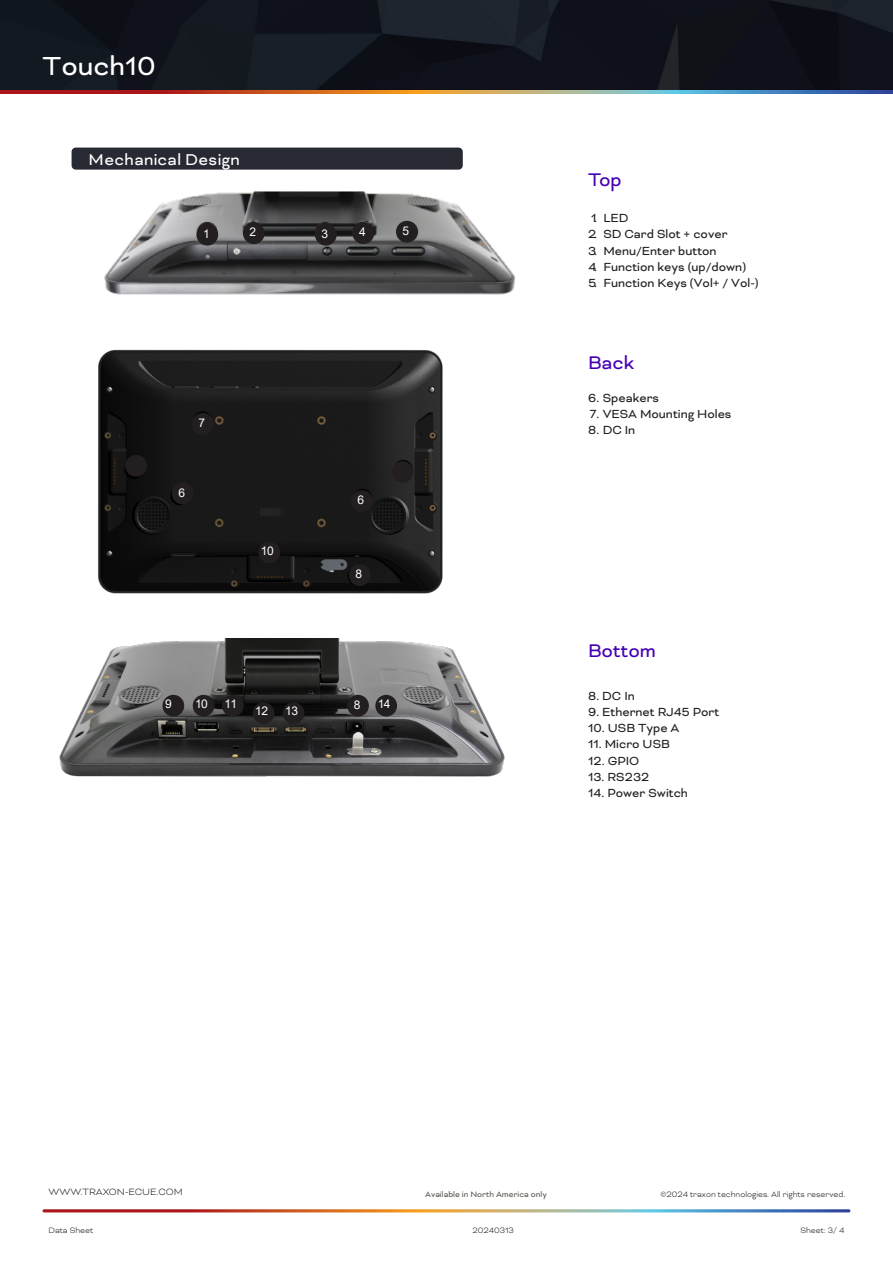
<style>
.page{position:relative;width:893px;height:1263px;background:#fff}
.page>*{position:absolute;margin:0;border:0;box-sizing:border-box;transform-origin:0 0}
.t1{font:30px "Bicyclette";color:#fff}
.t2{font:21px "Bicyclette";color:#4600b4}
.t3{font:18px "Bicyclette";letter-spacing:.025em;color:#fff}
.t4{font:13.5px "Bicyclette";color:#221e1f}
.t5{font:12px "Arial";color:#fff}
.t6{font:12px "Arial";color:#fff}
.t7{font:300 10.5px "Bicyclette";color:#231f20}
.t8{font:300 9px "Bicyclette";color:#231f20}
.t9{font:9px "Bicyclette";color:#5a5a54}
.s1{font-style:inherit}
</style>
<div class="page">
<img style="left:98px;top:349px;width:345px;height:245px">
<img style="left:59px;top:638px;width:446px;height:139px">
<div style="left:347px;top:695px;width:22px;height:21px;background:#231f20;border-radius:50%"></div>
<div style="left:253px;top:702px;width:21px;height:22px;background:#231f20;border-radius:50%"></div>
<div style="left:162px;top:695px;width:22px;height:21px;background:#231f20;border-radius:50%"></div>
<div style="left:193px;top:695px;width:21px;height:21px;background:#231f20;border-radius:50%"></div>
<div style="left:222px;top:695px;width:22px;height:21px;background:#231f20;border-radius:50%"></div>
<div style="left:375px;top:695px;width:22px;height:21px;background:#231f20;border-radius:50%"></div>
<div style="left:258px;top:541px;width:22px;height:22px;background:#231f20;border-radius:50%"></div>
<div style="left:391px;top:461px;width:22px;height:22px;background:#231f20;border-radius:50%"></div>
<div style="left:125px;top:455px;width:22px;height:22px;background:#231f20;border-radius:50%"></div>
<div style="left:192px;top:413px;width:22px;height:22px;background:#231f20;border-radius:50%"></div>
<div style="left:172px;top:483px;width:21px;height:21px;background:#231f20;border-radius:50%"></div>
<div style="left:351px;top:490px;width:22px;height:22px;background:#231f20;border-radius:50%"></div>
<div style="left:349px;top:564px;width:22px;height:22px;background:#231f20;border-radius:50%"></div>
<img style="left:104px;top:191px;width:411px;height:104px">
<div style="left:196px;top:224px;width:22px;height:22px;background:#231f20;border-radius:50%"></div>
<div style="left:243px;top:222px;width:22px;height:22px;background:#231f20;border-radius:50%"></div>
<div style="left:315px;top:224px;width:22px;height:22px;background:#231f20;border-radius:50%"></div>
<div style="left:352px;top:222px;width:22px;height:22px;background:#231f20;border-radius:50%"></div>
<div style="left:396px;top:221px;width:22px;height:22px;background:#231f20;border-radius:50%"></div>
<div style="left:283px;top:702px;width:21px;height:22px;background:#231f20;border-radius:50%"></div>
<img style="left:0;top:0;width:893px;height:90px">
<svg style="left:0;top:90px;width:893px;height:4px;background:#9f7262"></svg>
<svg style="left:43px;top:1209px;width:807px;height:3px;background:#a87f70"></svg>
<div style="left:72px;top:148px;width:391px;height:22px;background:#272a32;border-radius:4px"></div>
<h1 class="t1" style="left:43px;top:48px;width:115px">Touch10</h1>
<h3 class="t3" style="left:89px;top:149px;width:153px">Mechanical Design</h3>
<p class="t5" style="left:203px;top:225px;width:8px">1</p>
<p class="t5" style="left:250px;top:224px;width:8px">2</p>
<p class="t5" style="left:322px;top:225px;width:8px">3</p>
<p class="t5" style="left:359px;top:224px;width:8px">4</p>
<p class="t5" style="left:403px;top:222px;width:8px">5</p>
<p class="t5" style="left:199px;top:414px;width:8px">7</p>
<p class="t5" style="left:178px;top:484px;width:8px">6</p>
<p class="t6" style="left:261px;top:542px;width:14px">10</p>
<p class="t5" style="left:358px;top:492px;width:8px">6</p>
<p class="t5" style="left:355px;top:566px;width:8px">8</p>
<p class="t5" style="left:165px;top:695px;width:8px">9</p>
<p class="t5" style="left:195px;top:695px;width:14px">10</p>
<p class="t5" style="left:224px;top:695px;width:14px">11</p>
<p class="t5" style="left:378px;top:695px;width:14px">14</p>
<p class="t5" style="left:354px;top:696px;width:8px">8</p>
<p class="t6" style="left:255px;top:703px;width:14px">1<span class="s1">2</span></p>
<p class="t6" style="left:285px;top:703px;width:14px">1<span class="s1">3</span></p>
<h2 class="t2" style="left:588px;top:168px;width:35px">Top</h2>
<p class="t4" style="left:591px;top:210px;width:39px">1. LED</p>
<p class="t4" style="left:588px;top:226px;width:141px">2. SD Card Slot + cover</p>
<p class="t4" style="left:588px;top:243px;width:130px">3. Menu/Enter button</p>
<p class="t4" style="left:588px;top:259px;width:159px">4. Function keys (up/down)</p>
<p class="t4" style="left:588px;top:275px;width:172px">5. Function Keys (Vol+ / Vol-)</p>
<h2 class="t2" style="left:588px;top:350px;width:47px">Back</h2>
<p class="t4" style="left:588px;top:390px;width:72px">6. Speakers</p>
<p class="t4" style="left:590px;top:406px;width:143px">7. VESA Mounting Holes</p>
<p class="t4" style="left:588px;top:422px;width:49px">8. DC In</p>
<h2 class="t2" style="left:588px;top:638px;width:69px">Bottom</h2>
<p class="t4" style="left:588px;top:688px;width:48px">8. DC In</p>
<p class="t4" style="left:588px;top:704px;width:132px">9. Ethernet RJ45 Port</p>
<p class="t4" style="left:588px;top:720px;width:93px">10. USB Type A</p>
<p class="t4" style="left:588px;top:736px;width:83px">11. Micro USB</p>
<p class="t4" style="left:588px;top:753px;width:53px">12. GPIO</p>
<p class="t4" style="left:588px;top:769px;width:63px">13. RS232</p>
<p class="t4" style="left:588px;top:785px;width:101px">14. Power Switch</p>
<p class="t7" style="left:49px;top:1186px;width:136px">WWW.TRAXON-ECUE.COM</p>
<p class="t9" style="left:425px;top:1189px;width:123px">Available in North America only</p>
<p class="t8" style="left:660px;top:1189px;width:186px">©2024 traxon technologies. All rights reserved.</p>
<p class="t8" style="left:49px;top:1225px;width:46px">Data Sheet</p>
<p class="t8" style="left:472px;top:1225px;width:43px">20240313</p>
<p class="t8" style="left:800px;top:1225px;width:45px">Sheet: 3/ 4</p>
</div>
